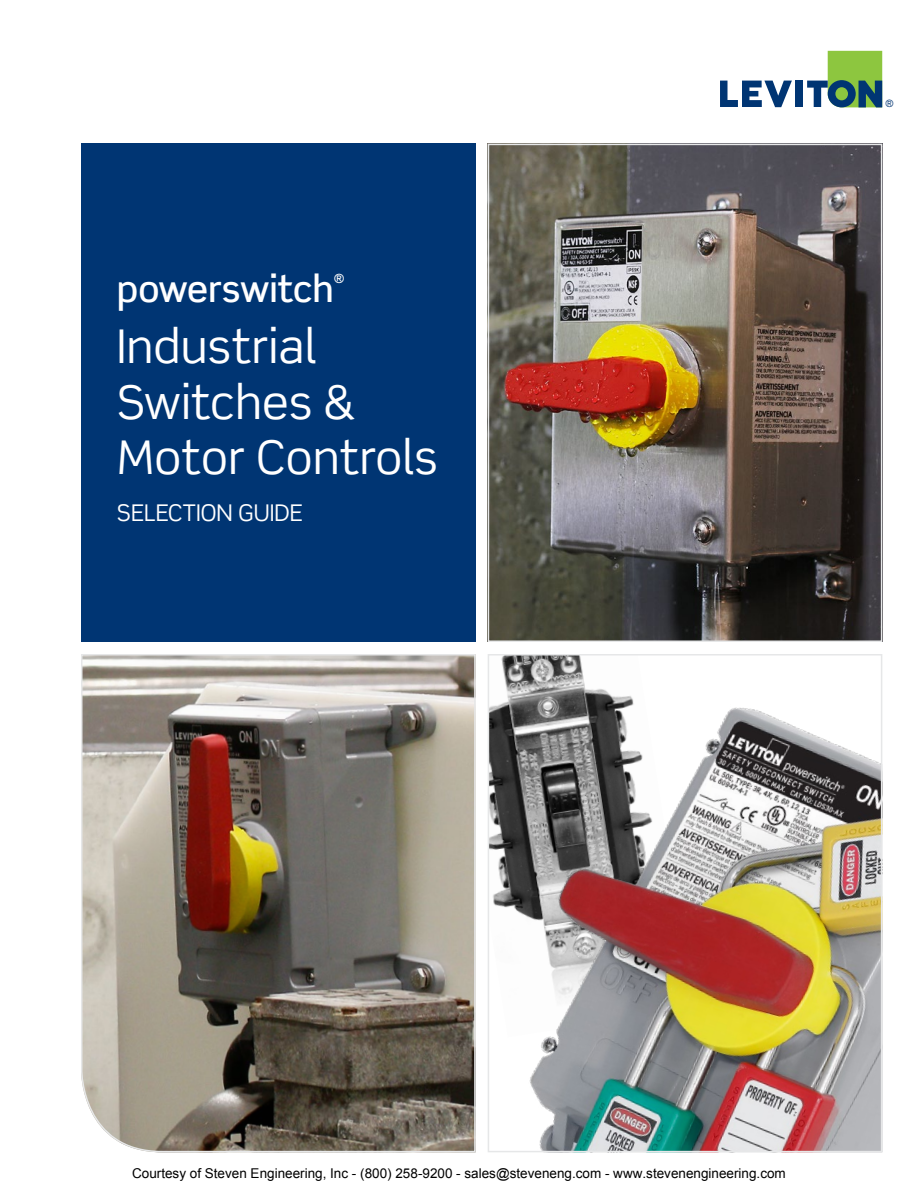
<style>
.page{position:relative;width:918px;height:1188px;background:#fff}
.page>*{position:absolute;margin:0;border:0;box-sizing:border-box;transform-origin:0 0}
.t1{font:46.5px/55.5px "Scene Std";color:#fff}
.t2{font:500 36.6px "Scene";color:#fff}
.t3{font:23.1px "Scene Std";color:#fff}
.t4{font:13.5px "Arial";color:#000}
.t5{font:500 12.6px "Scene";color:#fff}
.t6{font:10.05px "Scene Std";color:#003573}
</style>
<div class="page">
<svg style="left:720px;top:81px;width:72px;height:26px"></svg>
<div style="left:795px;top:81px;width:7px;height:26px;background:#003573"></div>
<svg style="left:807px;top:51px;width:75px;height:56px"></svg>
<svg style="left:81px;top:654px;width:395px;height:499px;background:#8b8174"></svg>
<div style="left:81px;top:144px;width:395px;height:498px;background:#003573"></div>
<img style="left:491px;top:147px;width:388px;height:492px">
<div style="left:488px;top:144px;width:394px;height:498px;border:2px solid #e6e7e8"></div>
<img style="left:491px;top:657px;width:388px;height:492px">
<div style="left:488px;top:654px;width:394px;height:498px;border:2px solid #e6e7e8"></div>
<h2 class="t2" style="left:117px;top:266px;width:218px">powerswitch</h2>
<p class="t5" style="left:334px;top:271px;width:12px">®</p>
<h1 class="t1" style="left:117px;top:318px;width:323px">Industrial<br>Switches &amp;<br>Motor Controls</h1>
<h3 class="t3" style="left:117px;top:499px;width:187px">SELECTION GUIDE</h3>
<p class="t6" style="left:885px;top:97px;width:10px">®</p>
<p class="t4" style="left:132px;top:1165px;width:655px">Courtesy of Steven Engineering, Inc - (800) 258-9200 - sales@steveneng.com - www.stevenengineering.com</p>
</div>
